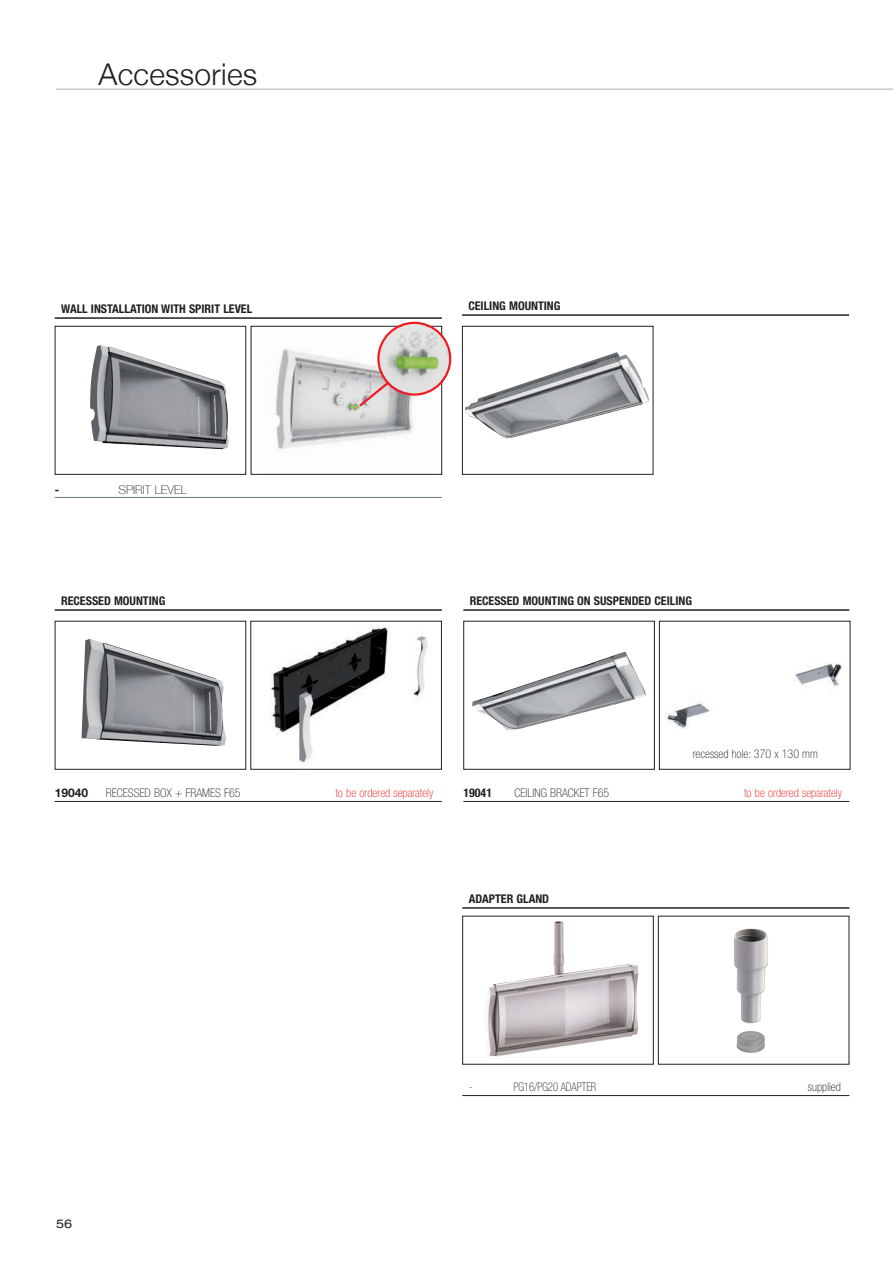
<style>
.page{position:relative;width:893px;height:1266px;background:#fff}
.page>*{position:absolute;margin:0;border:0;box-sizing:border-box;transform-origin:0 0}
.t1{font:300 30px "Helvetica Neue";letter-spacing:.01em;color:#231f20}
.t2{font:700 condensed 12px "Helvetica Neue";color:#231f20}
.t3{font:100 condensed 12px "Helvetica Neue";color:#231f20}
.t4{font:100 condensed 12px "Helvetica Neue";color:#ee1d23}
.t5{font:700 condensed 12px "Helvetica Neue";color:#231f20}
.t6{font:100 condensed 12px "Helvetica Neue";color:#231f20;scale:.9 1}
.t7{font:100 12px "Helvetica Neue";color:#231f20}
.t8{font:700 12px "Helvetica Neue";color:#231f20}
.t9{font:expanded 12px "Helvetica Neue";color:#231f20}
</style>
<div class="page">
<img style="left:82px;top:639px;width:144px;height:107px">
<div style="left:55px;top:621px;width:191px;height:149px;border:1px solid #231f20"></div>
<img style="left:270px;top:625px;width:158px;height:138px">
<div style="left:250px;top:621px;width:192px;height:149px;border:1px solid #231f20"></div>
<hr style="left:55px;top:801px;width:387px;height:1px;background:#231f20">
<hr style="left:55px;top:609px;width:387px;height:2px;background:#231f20">
<img style="left:90px;top:345px;width:139px;height:104px">
<div style="left:55px;top:326px;width:191px;height:149px;border:1px solid #231f20"></div>
<hr style="left:55px;top:317px;width:387px;height:2px;background:#231f20">
<img style="left:465px;top:352px;width:184px;height:87px">
<div style="left:462px;top:326px;width:191px;height:149px;border:1px solid #231f20"></div>
<img style="left:275px;top:348px;width:138px;height:102px">
<div style="left:251px;top:326px;width:191px;height:149px;border:1px solid #231f20"></div>
<hr style="left:462px;top:314px;width:387px;height:2px;background:#231f20">
<hr style="left:55px;top:497px;width:387px;height:1px;background:#677981">
<img style="left:472px;top:651px;width:174px;height:79px">
<div style="left:463px;top:621px;width:191px;height:149px;border:1px solid #231f20"></div>
<img style="left:666px;top:662px;width:176px;height:67px">
<div style="left:659px;top:621px;width:191px;height:149px;border:1px solid #231f20"></div>
<hr style="left:463px;top:801px;width:386px;height:1px;background:#231f20">
<hr style="left:463px;top:609px;width:386px;height:2px;background:#231f20">
<svg style="left:357px;top:322px;width:94px;height:87px"></svg>
<img style="left:485px;top:921px;width:153px;height:135px">
<img style="left:734px;top:929px;width:34px;height:124px">
<hr style="left:462px;top:1095px;width:387px;height:1px;background:#231f20">
<hr style="left:462px;top:907px;width:387px;height:1px;background:#231f20">
<hr style="left:56px;top:89px;width:837px;height:1px;background:#a6b0b6">
<h1 class="t1" style="left:99px;top:56px;width:160px">accessories</h1>
<p class="t5" style="left:61px;top:299px;width:193px">WALL INSTALLATION WITH SPIRIT LEVEL</p>
<p class="t2" style="left:468px;top:301px;width:94px">CEILING MOUNTING</p>
<p class="t2" style="left:55px;top:485px;width:6px">-</p>
<p class="t7" style="left:118px;top:482px;width:70px">SPIRIT LEVEL</p>
<p class="t2" style="left:61px;top:596px;width:106px">RECESSED MOUNTING</p>
<p class="t2" style="left:470px;top:596px;width:224px">RECESSED MOUNTING ON SUSPENDED CEILING</p>
<p class="t8" style="left:55px;top:788px;width:35px">19040</p>
<p class="t3" style="left:106px;top:788px;width:136px">RECESSED BOX + FRAMES F65</p>
<p class="t4" style="left:335px;top:788px;width:99px">to be ordered separately</p>
<p class="t3" style="left:692px;top:749px;width:127px">recessed hole: 370 x 130 mm</p>
<p class="t2" style="left:463px;top:788px;width:30px">19041</p>
<p class="t3" style="left:514px;top:788px;width:96px">CEILING BRACKET F65</p>
<p class="t4" style="left:744px;top:788px;width:99px">to be ordered separately</p>
<p class="t2" style="left:468px;top:894px;width:82px">ADAPTER GLAND</p>
<p class="t9" style="left:56px;top:1219px;width:18px">56</p>
<p class="t3" style="left:468px;top:1082px;width:5px">-</p>
<p class="t6" style="left:513px;top:1082px;width:94px">PG16/PG20 ADAPTER</p>
<p class="t3" style="left:808px;top:1082px;width:34px">supplied</p>
</div>
